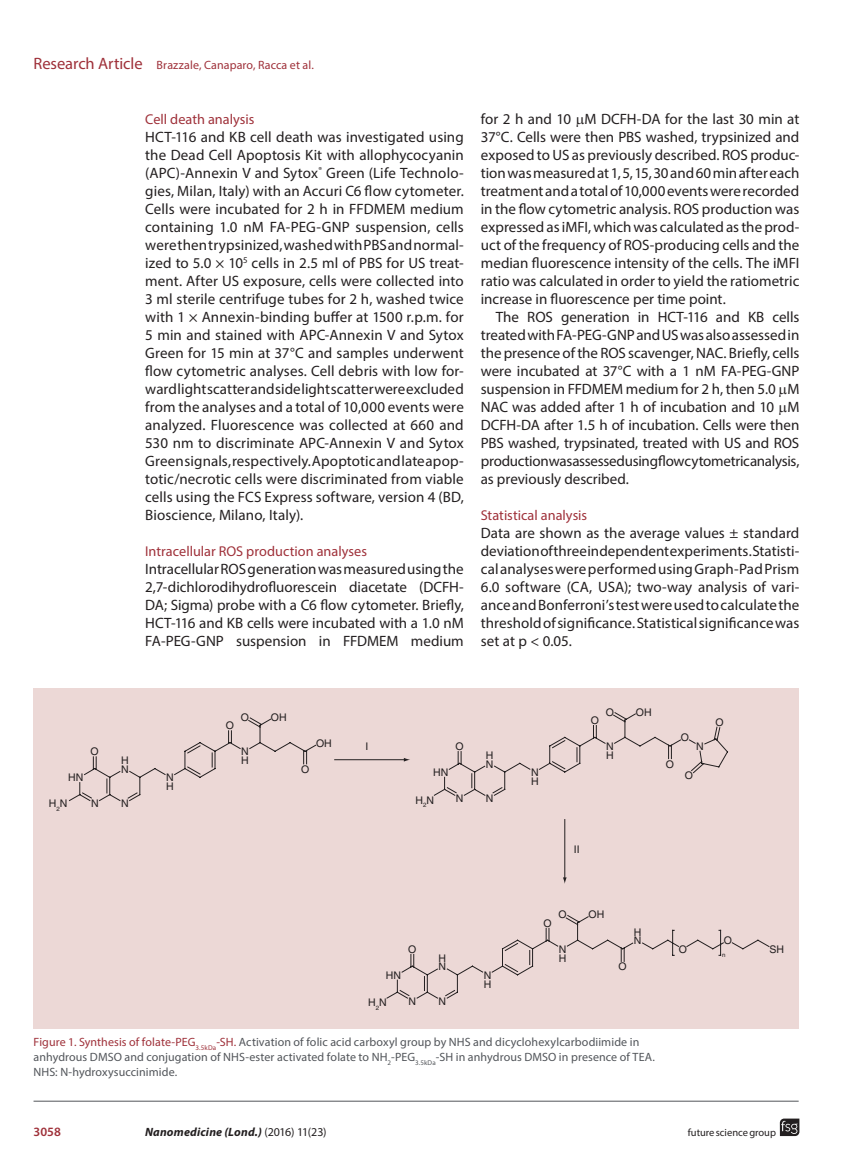
<style>
.page{position:relative;width:867px;height:1173px;background:#fff}
.page>*{position:absolute;margin:0;border:0;box-sizing:border-box;transform-origin:0 0}
.t1{font:15px/18px "Myriad Pro";color:#231f20;text-align:justify}
.t2{font:14.25px "Myriad Pro";color:#9f313a}
.t3{font:600 12.75px "Myriad Pro";color:#9f313a}
.t4{font:12px/15px "Myriad Pro";letter-spacing:.005em;color:#52555a}
.t5{font:12px "Myriad Pro";letter-spacing:.01em;color:#9f313a}
.t6{font:italic 700 12px "Myriad Pro";letter-spacing:.015em;color:#231f20}
.t7{font:10.5px/8.7px "Helvetica LT Std";color:#231f20}
.t8{font:10.5px "Myriad Pro";color:#231f20}
.t9{font:6.15px "Helvetica LT Std";color:#231f20}
.s1{font-size:16.5px}
.s2{color:#9f313a}
.s3{font-weight:400;font-style:normal}
</style>
<div class="page">
<div style="left:34px;top:688px;width:765px;height:340px;background:#ecd8d6"></div>
<svg style="left:69px;top:712px;width:700px;height:287px"></svg>
<svg style="left:779px;top:1118px;width:20px;height:18px"></svg>
<hr style="left:34px;top:1100px;width:764px;height:1px;background:#52555a">
<p class="t5" style="left:34px;top:58px;width:282px"><span class="s1">Research Article</span> Brazzale, Canaparo, Racca et al.</p>
<p class="t2" style="left:145px;top:110px;width:111px">Cell death analysis</p>
<p class="t1" style="left:145px;top:127px;width:320px">HCT-116 and KB cell death was investigated using the Dead Cell Apoptosis Kit with allophycocyanin (APC)-Annexin V and Sytox<sup>®</sup> Green (Life Technolo&shy;gies, Milan, Italy) with an Accuri C6 flow cytometer.<br>Cells were incubated for 2 h in FFDMEM medium containing 1.0 nM FA-PEG-GNP suspension, cells were then trypsinized, washed with PBS and normal&shy;ized to 5.0 × 10<sup>5</sup> cells in 2.5 ml of PBS for US treat&shy;ment. After US exposure, cells were collected into 3 ml sterile centrifuge tubes for 2 h, washed twice with 1 × Annexin-binding buffer at 1500 r.p.m. for 5 min and stained with APC-Annexin V and Sytox Green for 15 min at 37°C and samples underwent flow cytometric analyses. Cell debris with low for&shy;ward light scatter and side light scatter were excluded from the analyses and a total of 10,000 events were analyzed. Fluorescence was collected at 660 and 530 nm to discriminate APC-Annexin V and Sytox Green signals, respectively. Apoptotic and late apop&shy;totic/necrotic cells were discriminated from viable cells using the FCS Express software, version 4 (BD, Bioscience, Milano, Italy).</p>
<p class="t2" style="left:145px;top:542px;width:223px">Intracellular ROS production analyses</p>
<p class="t1" style="left:145px;top:559px;width:320px">Intracellular ROS generation was measured using the 2,7-dichlorodihydrofluorescein diacetate (DCFH-DA; Sigma) probe with a C6 flow cytometer. Briefly, HCT-116 and KB cells were incubated with a 1.0 nM FA-PEG-GNP suspension in FFDMEM medium</p>
<p class="t1" style="left:481px;top:109px;width:320px">for 2 h and 10 M DCFH-DA for the last 30 min at 37°C. Cells were then PBS washed, trypsinized and exposed to US as previously described. ROS produc&shy;tion was measured at 1, 5, 15, 30 and 60 min after each treatment and a total of 10,000 events were recorded in the flow cytometric analysis. ROS production was expressed as iMFI, which was calculated as the prod&shy;uct of the frequency of ROS-producing cells and the median fluorescence intensity of the cells. The iMFI ratio was calculated in order to yield the ratiometric increase in fluorescence per time point.</p>
<p class="t1" style="left:481px;top:307px;width:320px;text-indent:15px">The ROS generation in HCT-116 and KB cells treated with FA-PEG-GNP and US was also assessed in the presence of the ROS scavenger, NAC. Briefly, cells were incubated at 37°C with a 1 nM FA-PEG-GNP suspension in FFDMEM medium for 2 h, then 5.0 M NAC was added after 1 h of incubation and 10 M DCFH-DA after 1.5 h of incubation. Cells were then PBS washed, trypsinated, treated with US and ROS production was assessed using flow cytometric analysis, as previously described.</p>
<p class="t2" style="left:481px;top:506px;width:108px">Statistical analysis</p>
<p class="t1" style="left:481px;top:523px;width:320px">Data are shown as the average values ± standard deviation of three independent experiments. Statisti&shy;cal analyses were performed using Graph-Pad Prism 6.0 software (CA, USA); two-way analysis of vari&shy;ance and Bonferroni’s test were used to calculate the threshold of significance. Statistical significance was set at p &lt; 0.05.</p>
<p class="t7" style="left:68px;top:773px;width:17px">HN</p>
<p class="t7" style="left:91px;top:747px;width:10px">O</p>
<p class="t7" style="left:121px;top:756px;width:9px">H<br>N</p>
<p class="t7" style="left:166px;top:773px;width:9px">N<br>H</p>
<p class="t7" style="left:241px;top:712px;width:10px">O</p>
<p class="t7" style="left:271px;top:712px;width:17px">OH</p>
<p class="t7" style="left:226px;top:721px;width:10px">O</p>
<p class="t7" style="left:241px;top:747px;width:9px">N<br>H</p>
<p class="t7" style="left:316px;top:738px;width:17px">OH</p>
<p class="t7" style="left:301px;top:764px;width:10px">O</p>
<p class="t7" style="left:365px;top:742px;width:4px">I</p>
<p class="t7" style="left:433px;top:768px;width:17px">HN</p>
<p class="t7" style="left:455px;top:742px;width:10px">O</p>
<p class="t7" style="left:486px;top:750px;width:9px">H<br>N</p>
<p class="t7" style="left:531px;top:768px;width:9px">N<br>H</p>
<p class="t7" style="left:605px;top:707px;width:10px">O</p>
<p class="t7" style="left:635px;top:707px;width:17px">OH</p>
<p class="t7" style="left:590px;top:716px;width:10px">O</p>
<p class="t7" style="left:606px;top:742px;width:9px">N<br>H</p>
<p class="t7" style="left:680px;top:733px;width:10px">O</p>
<p class="t7" style="left:665px;top:759px;width:10px">O</p>
<p class="t7" style="left:696px;top:742px;width:9px">N</p>
<p class="t7" style="left:684px;top:771px;width:10px">O</p>
<p class="t7" style="left:715px;top:718px;width:10px">O</p>
<p class="t7" style="left:49px;top:799px;width:20px">H<sub>2</sub>N</p>
<p class="t7" style="left:91px;top:799px;width:9px">N</p>
<p class="t7" style="left:121px;top:799px;width:9px">N</p>
<p class="t7" style="left:415px;top:795px;width:20px">H<sub>2</sub>N</p>
<p class="t7" style="left:456px;top:794px;width:9px">N</p>
<p class="t7" style="left:486px;top:794px;width:9px">N</p>
<p class="t7" style="left:386px;top:971px;width:17px">HN</p>
<p class="t7" style="left:368px;top:998px;width:20px">H<sub>2</sub>N</p>
<p class="t7" style="left:408px;top:945px;width:10px">O</p>
<p class="t7" style="left:438px;top:953px;width:9px">H<br>N</p>
<p class="t7" style="left:408px;top:997px;width:9px">N</p>
<p class="t7" style="left:438px;top:997px;width:9px">N</p>
<p class="t7" style="left:483px;top:971px;width:9px">N<br>H</p>
<p class="t7" style="left:574px;top:845px;width:7px">II</p>
<p class="t7" style="left:558px;top:910px;width:10px">O</p>
<p class="t7" style="left:588px;top:910px;width:17px">OH</p>
<p class="t7" style="left:543px;top:919px;width:10px">O</p>
<p class="t7" style="left:558px;top:945px;width:9px">N<br>H</p>
<p class="t7" style="left:618px;top:962px;width:10px">O</p>
<p class="t7" style="left:634px;top:927px;width:9px">H<br>N</p>
<p class="t4" style="left:34px;top:1033px;width:623px"><span class="s2">Figure 1. Synthesis of folate-PEG</span><sub>3.5kDa</sub><span class="s2">-SH.</span> Activation of folic acid carboxyl group by NHS and dicyclohexylcarbodiimide in anhydrous DMSO and conjugation of NHS-ester activated folate to NH<sub>2</sub>-PEG<sub>3.5kDa</sub>-SH in anhydrous DMSO in presence of TEA.<br>NHS: N-hydroxysuccinimide.</p>
<p class="t3" style="left:34px;top:1123px;width:29px">3058</p>
<p class="t6" style="left:145px;top:1123px;width:183px">Nanomedicine (Lond.) <span class="s3">(2016) 11(23)</span></p>
<p class="t7" style="left:678px;top:945px;width:10px">O</p>
<p class="t7" style="left:723px;top:936px;width:10px">O</p>
<p class="t9" style="left:722px;top:951px;width:5px">n</p>
<p class="t7" style="left:769px;top:945px;width:16px">SH</p>
<p class="t8" style="left:687px;top:1126px;width:90px">future science group</p>
</div>
